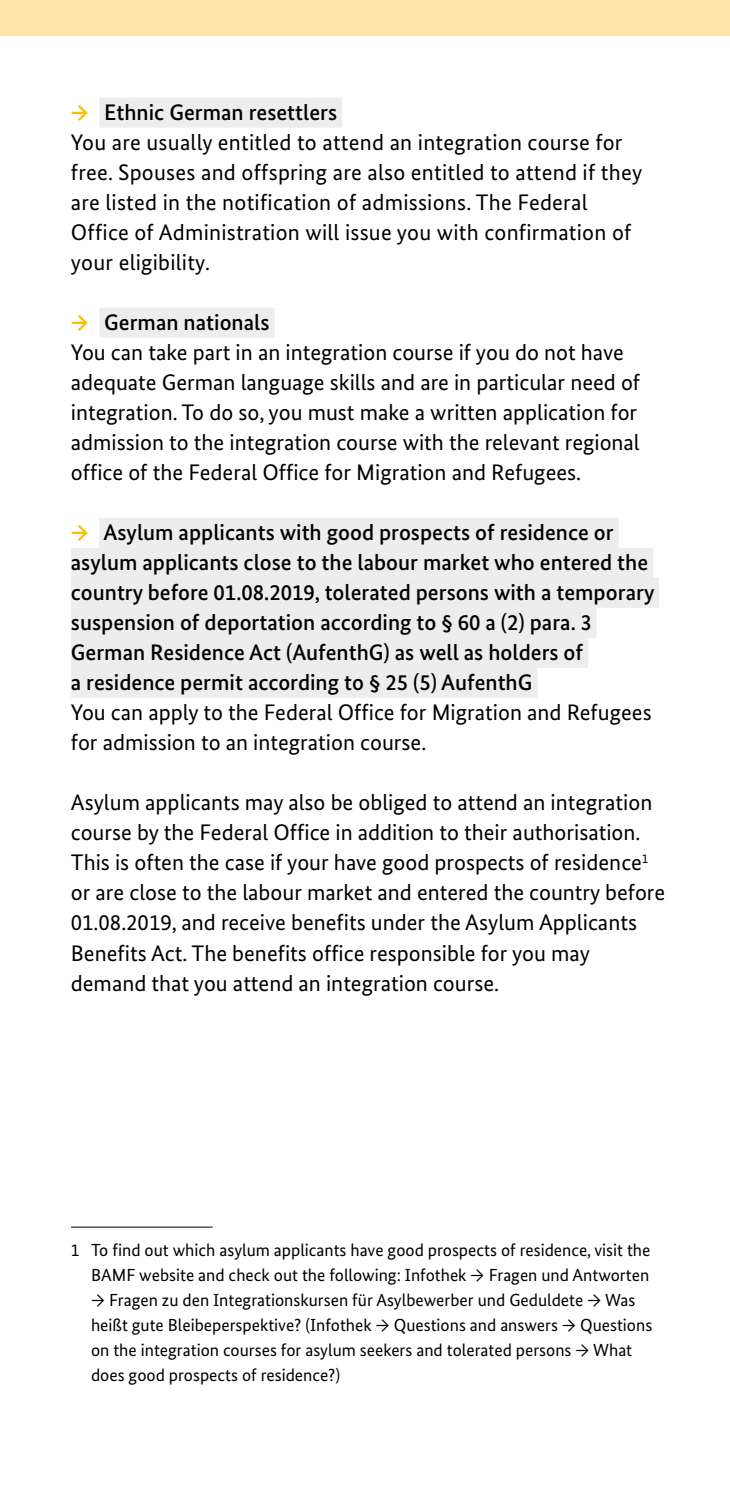
<style>
.page{position:relative;width:730px;height:1489px;background:#fff}
.page>*{position:absolute;margin:0;border:0;box-sizing:border-box;transform-origin:0 0}
.t1{font:22.5px/30px "Bundes Sans";color:#000}
.t2{font:500 22.5px/30px "Bundes Sans";color:#000}
.t3{font:17.5px/25px "Bundes Sans";color:#000;text-align:right}
.s1{font-weight:700;color:#fcbd00}
</style>
<div class="page">
<div style="left:0;top:0;width:730px;height:35px;background:#ffe5ab"></div>
<div style="left:99px;top:98px;width:243px;height:30px;background:#ededed"></div>
<div style="left:99px;top:308px;width:175px;height:30px;background:#ededed"></div>
<div style="left:99px;top:518px;width:520px;height:30px;background:#ededed"></div>
<div style="left:71px;top:548px;width:582px;height:30px;background:#ededed"></div>
<div style="left:71px;top:578px;width:588px;height:30px;background:#ededed"></div>
<div style="left:71px;top:608px;width:526px;height:30px;background:#ededed"></div>
<div style="left:71px;top:638px;width:517px;height:30px;background:#ededed"></div>
<div style="left:71px;top:668px;width:466px;height:30px;background:#ededed"></div>
<hr style="left:71px;top:1226px;width:142px;height:1px;background:#000">
<p class="t2" style="left:71px;top:97px;width:268px"><span class="s1">→</span> Ethnic German resettlers</p>
<p class="t1" style="left:71px;top:127px;width:573px">You are usually entitled to attend an integration course for free. Spouses and offspring are also entitled to attend if they are listed in the notification of admissions. The Federal Office of Administration will issue you with confirmation of your eligibility.</p>
<p class="t2" style="left:71px;top:307px;width:200px"><span class="s1">→</span> German nationals</p>
<p class="t1" style="left:71px;top:337px;width:571px">You can take part in an integration course if you do not have adequate German language skills and are in particular need of integration. To do so, you must make a written application for admission to the integration course with the relevant regional office of the Federal Office for Migration and Refugees.</p>
<p class="t2" style="left:71px;top:517px;width:585px"><span class="s1">→</span> Asylum applicants with good prospects of residence or asylum applicants close to the labour market who entered the country before 01.08.2019, tolerated persons with a temporary suspension of deportation according to § 60 a (2) para. 3<br>German Residence Act (AufenthG) as well as holders of<br>a residence permit according to § 25 (5) AufenthG</p>
<p class="t1" style="left:71px;top:697px;width:582px">You can apply to the Federal Office for Migration and Refugees for admission to an integration course.</p>
<p class="t1" style="left:71px;top:787px;width:596px">Asylum applicants may also be obliged to attend an integration course by the Federal Office in addition to their authorisation.<br>This is often the case if your have good prospects of residence<sup>1 </sup>or are close to the labour market and entered the country before 01.08.2019, and receive benefits under the Asylum Applicants Benefits Act. The benefits office responsible for you may demand that you attend an integration course.</p>
<p class="t3" style="left:71px;top:1236px;width:581px">1 To find out which asylum applicants have good prospects of residence, visit the<br>BAMF website and check out the following: Infothek → Fragen und Antworten</p>
<p class="t3" style="left:91px;top:1286px;width:563px;text-align:left">→ Fragen zu den Integrationskursen für Asylbewerber und Geduldete → Was heißt gute Bleibeperspektive? (Infothek → Questions and answers → Questions on the integration courses for asylum seekers and tolerated persons → What does good prospects of residence?)</p>
</div>
